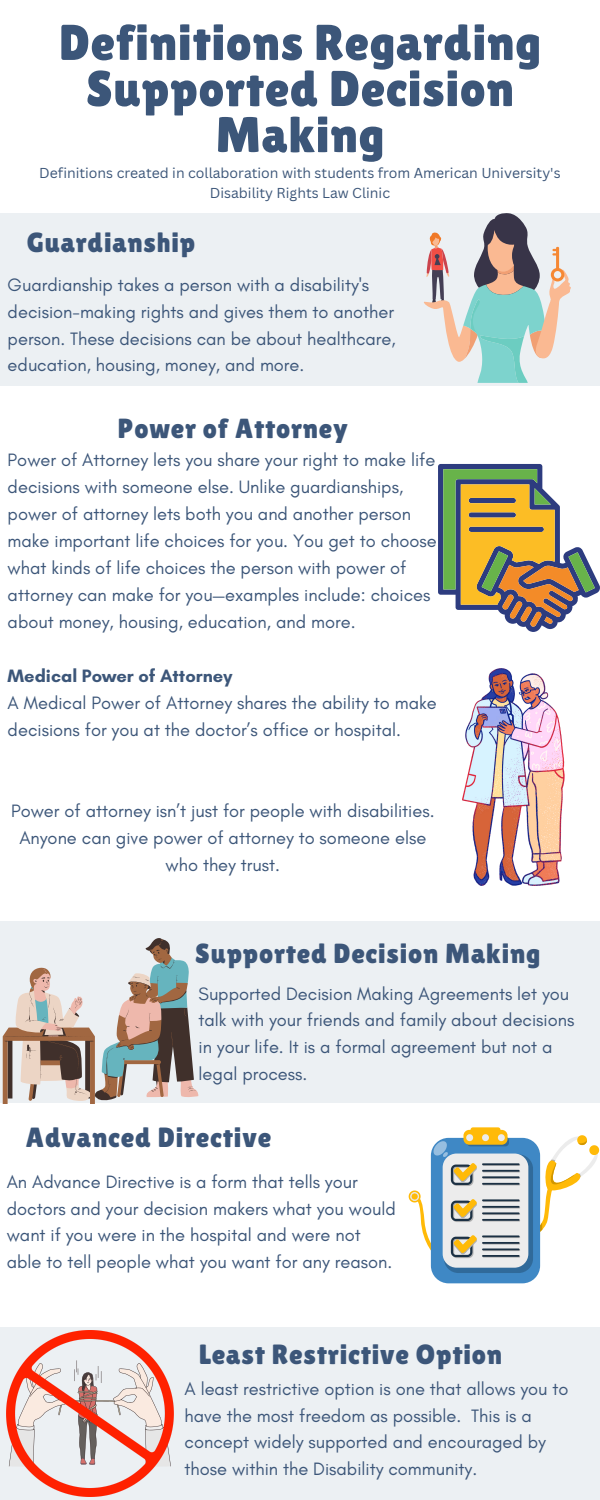
<style>
.page{position:relative;width:600px;height:1500px;background:#fff}
.page>*{position:absolute;margin:0;border:0;box-sizing:border-box;transform-origin:0 0}
.t1{font:50.2px/46.1px "Lilita One";letter-spacing:.015em;color:#3c5679;text-align:center}
.t2{font:27.8px "Lilita One";letter-spacing:.03em;color:#3c5679}
.t3{font:27.6px "Lilita One";letter-spacing:.03em;color:#3c5679}
.t4{font:18.2px/26.7px "Glacial Indifference";color:#3c5679}
.t5{font:700 18.2px "Glacial Indifference";color:#3c5679}
.t6{font:14px/19.5px "Canva Sans";color:#3c5679;text-align:center}
</style>
<div class="page">
<div style="left:0;top:213px;width:600px;height:173px;background:#ecf0f3"></div>
<svg style="left:438px;top:464px;width:162px;height:168px"></svg>
<div style="left:0;top:922px;width:600px;height:181px;background:#ecf0f3"></div>
<svg style="left:3px;top:938px;width:195px;height:166px"></svg>
<svg style="left:424px;top:213px;width:147px;height:170px"></svg>
<div style="left:431px;top:1138px;width:109px;height:145px;background:#3f88c5;border-radius:18px"></div>
<div style="left:463px;top:1130px;width:45px;height:15px;background:#ffba08;border-radius:6px"></div>
<div style="left:444px;top:1154px;width:89px;height:119px;background:#306a9a;border-radius:14px"></div>
<div style="left:443px;top:1154px;width:85px;height:114px;background:#ececec;border-radius:14px"></div>
<div style="left:471px;top:1127px;width:29px;height:7px;background:#ffba08;border-radius:2px"></div>
<svg style="left:408px;top:1134px;width:192px;height:124px"></svg>
<hr style="left:483px;top:1236px;width:37px;height:2px;background:#b0b0b0">
<hr style="left:483px;top:1249px;width:37px;height:2px;background:#b0b0b0">
<hr style="left:483px;top:1256px;width:37px;height:2px;background:#b0b0b0">
<hr style="left:483px;top:1243px;width:37px;height:2px;background:#b0b0b0">
<hr style="left:482px;top:1235px;width:38px;height:2px;background:#1c3144">
<hr style="left:482px;top:1248px;width:38px;height:2px;background:#1c3144">
<hr style="left:482px;top:1255px;width:38px;height:2px;background:#1c3144">
<hr style="left:482px;top:1242px;width:38px;height:2px;background:#1c3144">
<div style="left:0;top:1327px;width:600px;height:173px;background:#ecf0f3"></div>
<img style="left:7px;top:1330px;width:166px;height:167px">
<img style="left:462px;top:668px;width:102px;height:217px">
<p class="t1" style="left:59px;top:19px;width:484px">Definitions Regarding<br>Supported Decision<br>Making</p>
<p class="t6" style="left:39px;top:163px;width:523px">Definitions created in collaboration with students from American University's<br>Disability Rights Law Clinic</p>
<p class="t3" style="left:27px;top:226px;width:170px">Guardianship</p>
<p class="t4" style="left:8px;top:272px;width:390px">Guardianship takes a person with a disability's decision-making rights and gives them to another person. These decisions can be about healthcare, education, housing, money, and more.</p>
<p class="t3" style="left:118px;top:413px;width:232px">Power of Attorney</p>
<p class="t4" style="left:8px;top:447px;width:431px;line-height:27px">Power of Attorney lets you share your right to make life decisions with someone else. Unlike guardianships, power of attorney lets both you and another person make important life choices for you. You get to choose what kinds of life choices the person with power of attorney can make for you—examples include: choices about money, housing, education, and more.</p>
<p class="t5" style="left:8px;top:665px;width:226px">Medical Power of Attorney</p>
<p class="t4" style="left:8px;top:690px;width:431px;line-height:27px">A Medical Power of Attorney shares the ability to make decisions for you at the doctor’s office or hospital.</p>
<p class="t4" style="left:11px;top:798px;width:425px;line-height:27px;text-align:center">Power of attorney isn’t just for people with disabilities.<br>Anyone can give power of attorney to someone else who they trust.</p>
<p class="t3" style="left:195px;top:938px;width:347px">Supported Decision Making</p>
<p class="t4" style="left:199px;top:980px;width:377px">Supported Decision Making Agreements let you talk with your friends and family about decisions in your life. It is a formal agreement but not a legal process.</p>
<p class="t2" style="left:26px;top:1122px;width:247px">Advanced Directive</p>
<p class="t4" style="left:7px;top:1168px;width:391px">An Advance Directive is a form that tells your doctors and your decision makers what you would want if you were in the hospital and were not able to tell people what you want for any reason.</p>
<p class="t2" style="left:199px;top:1339px;width:305px">Least Restrictive Option</p>
<p class="t4" style="left:185px;top:1375px;width:385px">A least restrictive option is one that allows you to have the most freedom as possible. This is a concept widely supported and encouraged by those within the Disability community.</p>
</div>
